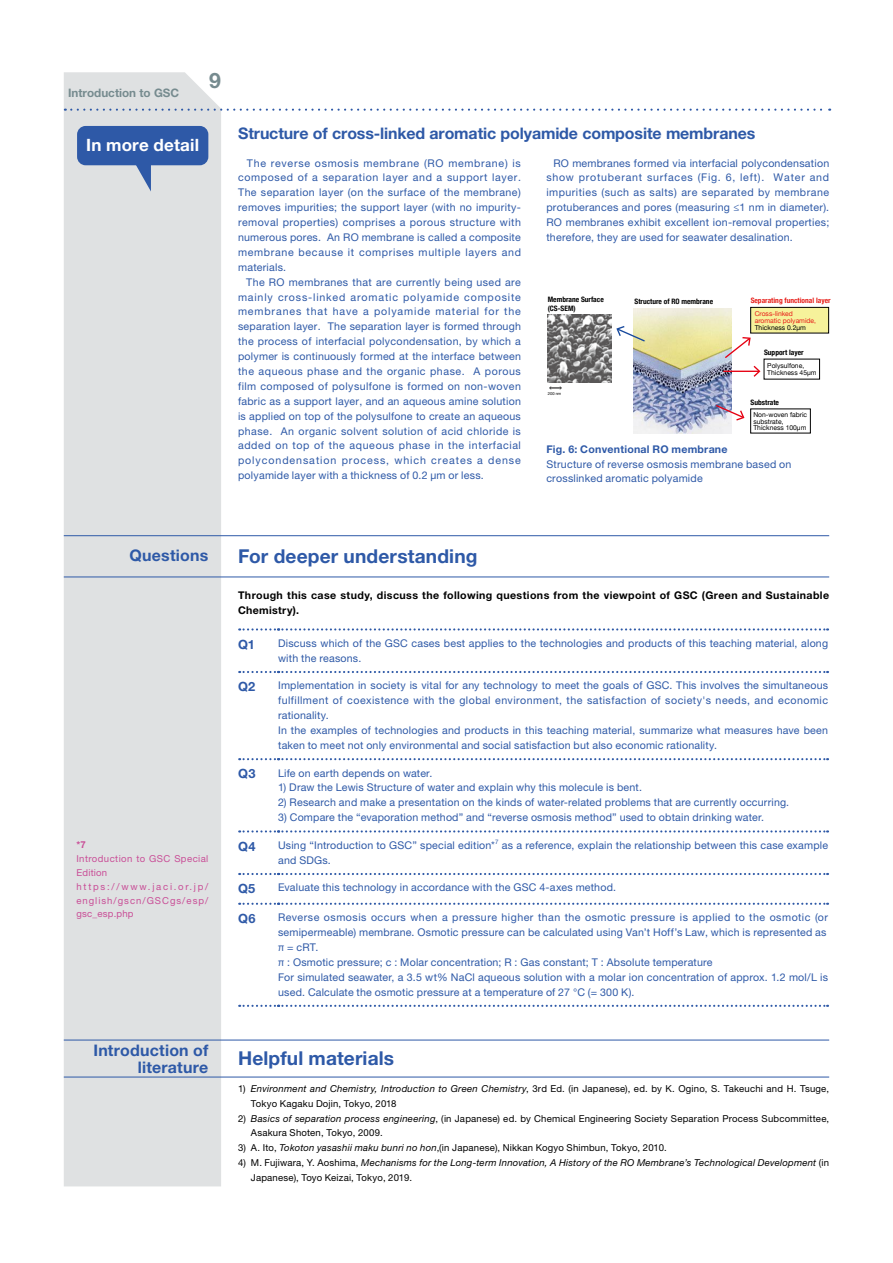
<style>
.page{position:relative;width:893px;height:1263px;background:#fff}
.page>*{position:absolute;margin:0;border:0;box-sizing:border-box;transform-origin:0 0}
.t1{font:700 21.3px "Helvetica Neue LT Std";color:#768b8f}
.t2{font:700 19.2px "Helvetica Neue LT Std";letter-spacing:.005em;color:#2e59a7}
.t3{font:700 16.95px "Helvetica Neue LT Std";letter-spacing:.01em;color:#fff}
.t4{font:700 15.9px/17px "Helvetica Neue LT Std";letter-spacing:-.005em;color:#2e59a7;text-align:right}
.t5{font:700 15.9px "Helvetica Neue LT Std";letter-spacing:.015em;color:#2e59a7}
.t6{font:700 12.75px "Helvetica Neue LT Std";letter-spacing:.02em;color:#2e59a7}
.t7{font:700 11.7px "Helvetica Neue LT Std";color:#768b8f}
.t8{font:10.65px/14.9px "Helvetica Neue LT Std";letter-spacing:.02em;color:#2e59a7}
.t9{font:700 10.65px/14.9px "Helvetica Neue LT Std";letter-spacing:.035em;color:#000}
.t10{font:700 10.65px "Helvetica Neue LT Std";letter-spacing:.02em;color:#2e59a7}
.t11{font:9.6px/14.9px "Helvetica Neue LT Std";letter-spacing:.02em;color:#000}
.t12{font:italic 9.6px/14.9px "Helvetica Neue LT Std";letter-spacing:.02em;color:#000}
.t13{font:9.6px/13.8px "Helvetica Neue LT Std";letter-spacing:.045em;color:#c94e97}
.t14{font:700 9.6px "Helvetica Neue LT Std";color:#c94e97}
.t15{font:700 condensed 7.5px/8.1px "Helvetica Neue";color:#000}
.t16{font:700 condensed 7.5px "Helvetica Neue";color:#e71e19}
.t17{font:6.75px/6.8px "Helvetica Neue";color:#000}
.t18{font:6.75px/6.8px "Helvetica Neue";color:#e71e19}
.t19{font:6.15px "Helvetica Neue LT Std";color:#2e59a7}
.t20{font:4.05px "Helvetica Neue";color:#000}
.s1{font-style:italic}
.s2{font-style:normal}
</style>
<div class="page">
<div style="left:64px;top:72px;width:157px;height:1114px;background:#dfe1e2"></div>
<img style="left:634px;top:308px;width:97px;height:126px">
<img style="left:547px;top:315px;width:65px;height:67px">
<div style="left:751px;top:307px;width:78px;height:26px;background:#f6f29b"></div>
<div style="left:750px;top:307px;width:79px;height:26px;border:1px solid #000"></div>
<svg style="left:549px;top:386px;width:13px;height:4px"></svg>
<svg style="left:616px;top:326px;width:30px;height:17px"></svg>
<svg style="left:723px;top:337px;width:28px;height:22px"></svg>
<svg style="left:714px;top:404px;width:31px;height:17px"></svg>
<hr style="left:723px;top:371px;width:36px;height:1px;background:#e60012">
<svg style="left:754px;top:366px;width:6px;height:11px"></svg>
<svg style="left:65px;top:109px;width:765px;height:2px"></svg>
<div style="left:77px;top:126px;width:131px;height:39px;background:#2e59a7;border-radius:9px"></div>
<svg style="left:133px;top:165px;width:18px;height:26px"></svg>
<hr style="left:64px;top:576px;width:765px;height:1px;background:#2e59a7">
<hr style="left:64px;top:535px;width:765px;height:1px;background:#2e59a7">
<svg style="left:239px;top:628px;width:589px;height:2px"></svg>
<svg style="left:239px;top:671px;width:589px;height:2px"></svg>
<svg style="left:239px;top:758px;width:589px;height:2px"></svg>
<svg style="left:239px;top:830px;width:589px;height:2px"></svg>
<svg style="left:239px;top:873px;width:589px;height:2px"></svg>
<svg style="left:239px;top:903px;width:589px;height:2px"></svg>
<svg style="left:239px;top:1005px;width:589px;height:2px"></svg>
<hr style="left:64px;top:1076px;width:765px;height:1px;background:#2e59a7">
<hr style="left:64px;top:1040px;width:765px;height:1px;background:#2e59a7">
<p class="t7" style="left:68px;top:85px;width:113px">Introduction to GSC</p>
<h1 class="t1" style="left:209px;top:67px;width:13px">9</h1>
<h3 class="t3" style="left:86px;top:135px;width:114px">In more detail</h3>
<h3 class="t4" style="left:238px;top:125px;width:519px">Structure of cross-linked aromatic polyamide composite membranes</h3>
<p class="t8" style="left:238px;top:155px;width:284px;text-align:justify;text-indent:9px">The reverse osmosis membrane (RO membrane) is composed of a separation layer and a support layer.<br>The separation layer (on the surface of the membrane) removes impurities; the support layer (with no impurity&shy;removal properties) comprises a porous structure with numerous pores. An RO membrane is called a composite membrane because it comprises multiple layers and materials.</p>
<p class="t8" style="left:238px;top:274px;width:284px;text-align:justify;text-indent:8px">The RO membranes that are currently being used are mainly cross-linked aromatic polyamide composite membranes that have a polyamide material for the separation layer. The separation layer is formed through the process of interfacial polycondensation, by which a polymer is continuously formed at the interface between the aqueous phase and the organic phase. A porous film composed of polysulfone is formed on non-woven fabric as a support layer, and an aqueous amine solution is applied on top of the polysulfone to create an aqueous phase. An organic solvent solution of acid chloride is added on top of the aqueous phase in the interfacial polycondensation process, which creates a dense polyamide layer with a thickness of 0.2 µm or less.</p>
<p class="t8" style="left:546px;top:155px;width:284px;text-align:justify;text-indent:7px">RO membranes formed via interfacial polycondensation show protuberant surfaces (Fig. 6, left). Water and impurities (such as salts) are separated by membrane protuberances and pores (measuring ≤1 nm in diameter).<br>RO membranes exhibit excellent ion-removal properties; therefore, they are used for seawater desalination.</p>
<p class="t15" style="left:548px;top:295px;width:58px">Membrane Surface (CS-SEM)</p>
<p class="t15" style="left:634px;top:297px;width:80px">Structure of RO membrane</p>
<p class="t16" style="left:751px;top:294px;width:81px">Separating functional layer</p>
<p class="t15" style="left:764px;top:348px;width:41px">Support layer</p>
<p class="t18" style="left:755px;top:311px;width:63px">Cross-linked aromatic polyamide,</p>
<p class="t17" style="left:755px;top:324px;width:53px">Thickness 0.2µm</p>
<p class="t17" style="left:767px;top:363px;width:51px">Polysulfone,<br>Thickness 45μm</p>
<p class="t17" style="left:753px;top:411px;width:55px">Non-woven fabric substrate,<br>Thickness 100µm</p>
<p class="t20" style="left:548px;top:390px;width:15px">200 nm</p>
<p class="t15" style="left:750px;top:398px;width:30px">Substrate</p>
<p class="t10" style="left:546px;top:442px;width:183px">Fig. 6: Conventional RO membrane</p>
<p class="t8" style="left:546px;top:456px;width:247px">Structure of reverse osmosis membrane based on crosslinked aromatic polyamide</p>
<h3 class="t5" style="left:130px;top:545px;width:80px">Questions</h3>
<p class="t14" style="left:77px;top:839px;width:11px">*7</p>
<p class="t13" style="left:76px;top:852px;width:133px">Introduction to GSC Special<br>Edition https://www.jaci.or.jp/ english/gscn/GSCgs/esp/ gsc_esp.php</p>
<h3 class="t4" style="left:93px;top:1042px;width:116px">Introduction of literature</h3>
<h2 class="t2" style="left:238px;top:544px;width:241px">For deeper understanding</h2>
<p class="t9" style="left:238px;top:587px;width:593px">Through this case study, discuss the following questions from the viewpoint of GSC (Green and Sustainable<br>Chemistry).</p>
<p class="t6" style="left:238px;top:636px;width:18px">Q1</p>
<p class="t8" style="left:278px;top:635px;width:551px">Discuss which of the GSC cases best applies to the technologies and products of this teaching material, along with the reasons.</p>
<p class="t6" style="left:238px;top:679px;width:19px">Q2</p>
<p class="t8" style="left:278px;top:678px;width:552px">Implementation in society is vital for any technology to meet the goals of GSC. This involves the simultaneous fulfillment of coexistence with the global environment, the satisfaction of society's needs, and economic rationality.<br>In the examples of technologies and products in this teaching material, summarize what measures have been taken to meet not only environmental and social satisfaction but also economic rationality.</p>
<p class="t6" style="left:238px;top:766px;width:19px">Q3</p>
<p class="t8" style="left:278px;top:765px;width:156px">Life on earth depends on water.</p>
<p class="t8" style="left:278px;top:780px;width:365px">1) Draw the Lewis Structure of water and explain why this molecule is bent.</p>
<p class="t8" style="left:278px;top:795px;width:513px">2) Research and make a presentation on the kinds of water-related problems that are currently occurring.</p>
<p class="t8" style="left:278px;top:810px;width:487px">3) Compare the “evaporation method” and “reverse osmosis method” used to obtain drinking water.</p>
<p class="t6" style="left:238px;top:838px;width:19px">Q4</p>
<p class="t8" style="left:278px;top:837px;width:218px">Using “Introduction to GSC” special edition*</p>
<p class="t19" style="left:495px;top:838px;width:5px">7</p>
<p class="t8" style="left:502px;top:837px;width:328px">as a reference, explain the relationship between this case example</p>
<p class="t8" style="left:278px;top:852px;width:54px">and SDGs.</p>
<p class="t6" style="left:238px;top:881px;width:19px">Q5</p>
<p class="t8" style="left:278px;top:880px;width:339px">Evaluate this technology in accordance with the GSC 4-axes method.</p>
<p class="t6" style="left:238px;top:910px;width:19px">Q6</p>
<p class="t8" style="left:278px;top:910px;width:551px">Reverse osmosis occurs when a pressure higher than the osmotic pressure is applied to the osmotic (or semipermeable) membrane. Osmotic pressure can be calculated using Van’t Hoff’s Law, which is represented as π = cRT.<br>π : Osmotic pressure; c : Molar concentration; R : Gas constant; T : Absolute temperature<br>For simulated seawater, a 3.5 wt% NaCl aqueous solution with a molar ion concentration of approx. 1.2 mol/L is used. Calculate the osmotic pressure at a temperature of 27 °C (= 300 K).</p>
<h2 class="t2" style="left:238px;top:1046px;width:157px">Helpful materials</h2>
<p class="t11" style="left:251px;top:1081px;width:580px;text-indent:-13px">1) <span class="s1">Environment and Chemistry, Introduction to Green Chemistry</span>, 3rd Ed. (in Japanese), ed. by K. Ogino, S. Takeuchi and H. Tsuge,<br>Tokyo Kagaku Dojin, Tokyo, 2018</p>
<p class="t11" style="left:251px;top:1110px;width:580px;text-indent:-13px">2) <span class="s1">Basics of separation process engineering</span>, (in Japanese) ed. by Chemical Engineering Society Separation Process Subcommittee,<br>Asakura Shoten, Tokyo, 2009.</p>
<p class="t11" style="left:238px;top:1140px;width:430px">3) A. Ito, <span class="s1">Tokoton yasashii maku bunri no hon</span>,(in Japanese), Nikkan Kogyo Shimbun, Tokyo, 2010.</p>
<p class="t12" style="left:251px;top:1155px;width:580px;text-indent:-13px"><span class="s2">4) M. Fujiwara, Y. Aoshima,</span> Mechanisms for the Long-term Innovation, A History of the RO Membrane’s Technological Development <span class="s2">(in<br>Japanese), Toyo Keizai, Tokyo, 2019.</span></p>
</div>
